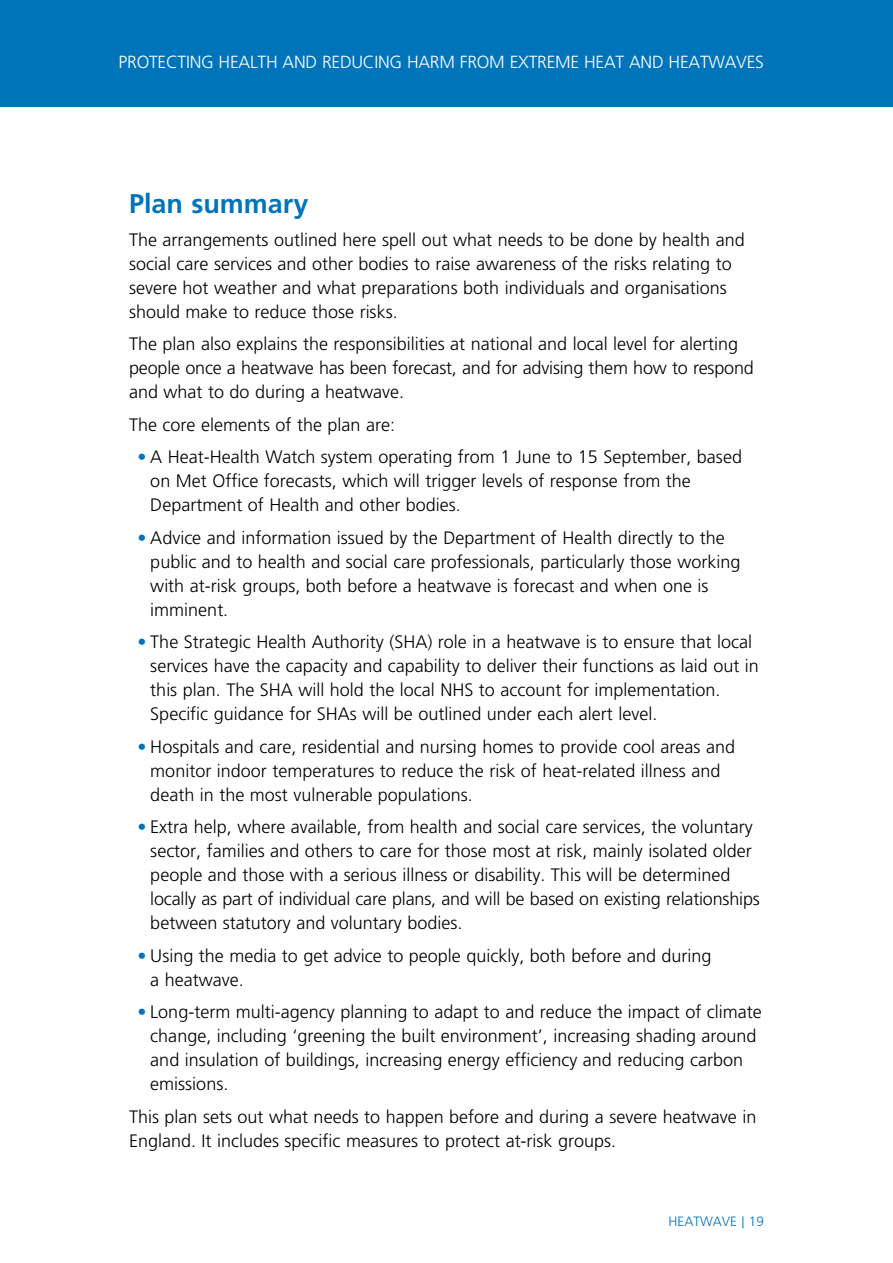
<style>
.page{position:relative;width:893px;height:1263px;background:#fff}
.page>*{position:absolute;margin:0;border:0;box-sizing:border-box;transform-origin:0 0}
.t1{font:700 27px "Frutiger LT Std";color:#0074bb}
.t2{font:300 18px/24px "Frutiger LT Std";color:#000}
.t3{font:300 17.55px "Frutiger LT Std";letter-spacing:-.015em;color:#fff}
.t4{font:300 13.5px "Frutiger LT Std";color:#0074bb}
.s1{font-weight:700;color:#0074bb}
.s2{color:#0074bb}
</style>
<div class="page">
<div style="left:0;top:0;width:893px;height:106px;background:#0074bb"></div>
<svg style="left:742px;top:1216px;width:1px;height:12px"></svg>
<p class="t3" style="left:119px;top:52px;width:647px">PROTECTING HEALTH AND REDUCING HARM FROM EXTREME HEAT AND HEATWAVES</p>
<h1 class="t1" style="left:129px;top:188px;width:181px">Plan summary</h1>
<p class="t2" style="left:129px;top:228px;width:617px">The arrangements outlined here spell out what needs to be done by health and social care services and other bodies to raise awareness of the risks relating to severe hot weather and what preparations both individuals and organisations should make to reduce those risks.</p>
<p class="t2" style="left:129px;top:332px;width:626px">The plan also explains the responsibilities at national and local level for alerting people once a heatwave has been forecast, and for advising them how to respond and what to do during a heatwave.</p>
<p class="t2" style="left:129px;top:413px;width:268px">The core elements of the plan are:</p>
<p class="t2" style="left:150px;top:445px;width:593px;text-indent:-13px"><span class="s1">•</span> A Heat-Health Watch system operating from 1 June to 15 September, based on Met Office forecasts, which will trigger levels of response from the<br>Department of Health and other bodies.</p>
<p class="t2" style="left:150px;top:526px;width:592px;text-indent:-13px"><span class="s1">•</span> Advice and information issued by the Department of Health directly to the public and to health and social care professionals, particularly those working with at-risk groups, both before a heatwave is forecast and when one is imminent.</p>
<p class="t2" style="left:150px;top:630px;width:610px;text-indent:-13px"><span class="s2">•</span> The Strategic Health Authority (SHA) role in a heatwave is to ensure that local services have the capacity and capability to deliver their functions as laid out in this plan. The SHA will hold the local NHS to account for implementation.<br>Specific guidance for SHAs will be outlined under each alert level.</p>
<p class="t2" style="left:150px;top:735px;width:586px;text-indent:-13px"><span class="s1">•</span> Hospitals and care, residential and nursing homes to provide cool areas and monitor indoor temperatures to reduce the risk of heat-related illness and death in the most vulnerable populations.</p>
<p class="t2" style="left:150px;top:815px;width:611px;text-indent:-13px"><span class="s1">•</span> Extra help, where available, from health and social care services, the voluntary sector, families and others to care for those most at risk, mainly isolated older people and those with a serious illness or disability. This will be determined locally as part of individual care plans, and will be based on existing relationships between statutory and voluntary bodies.</p>
<p class="t2" style="left:150px;top:944px;width:563px;text-indent:-13px"><span class="s1">•</span> Using the media to get advice to people quickly, both before and during a heatwave.</p>
<p class="t2" style="left:150px;top:1000px;width:613px;text-indent:-13px"><span class="s1">•</span> Long-term multi-agency planning to adapt to and reduce the impact of climate change, including ‘greening the built environment’, increasing shading around and insulation of buildings, increasing energy efficiency and reducing carbon emissions.</p>
<p class="t2" style="left:129px;top:1105px;width:629px">This plan sets out what needs to happen before and during a severe heatwave in<br>England. It includes specific measures to protect at-risk groups.</p>
<p class="t4" style="left:669px;top:1214px;width:97px">HEATWAVE 19</p>
</div>
